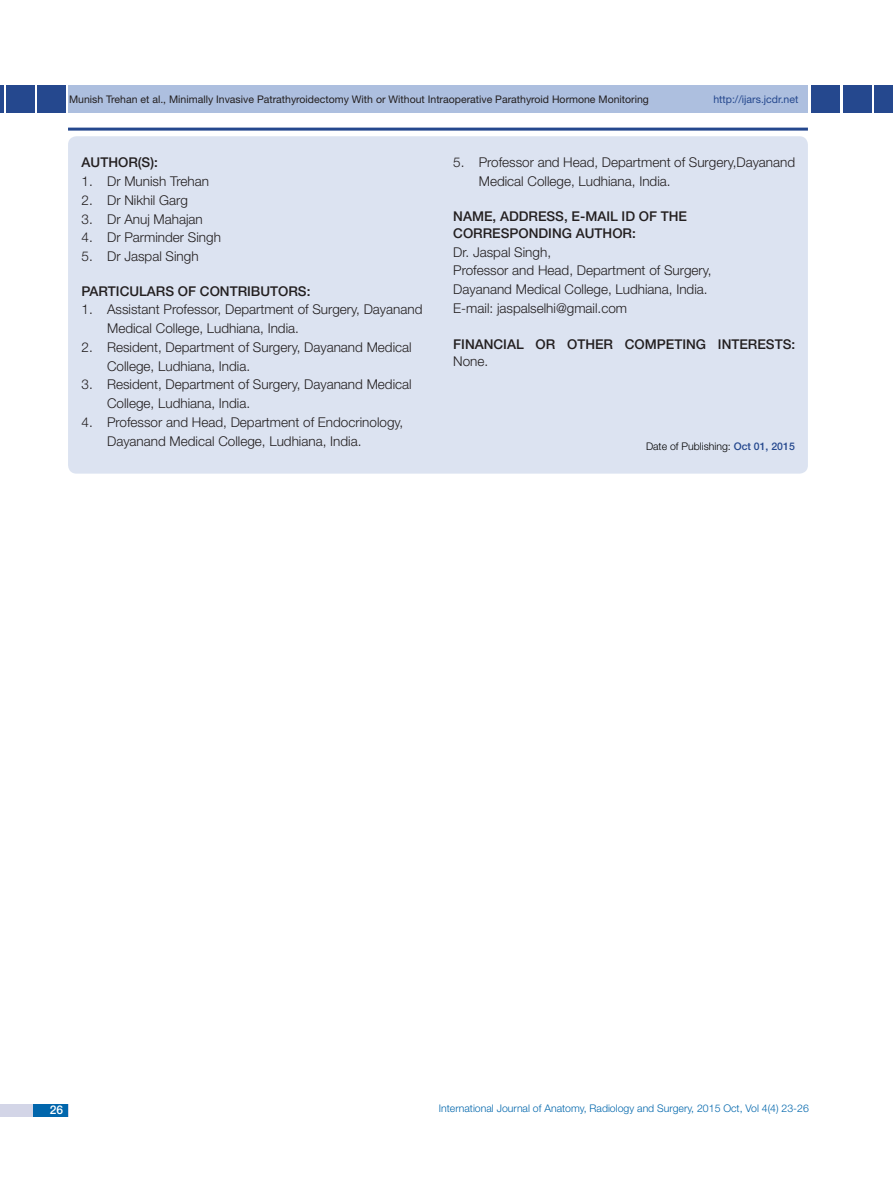
<style>
.page{position:relative;width:893px;height:1191px;background:#fff}
.page>*{position:absolute;margin:0;border:0;box-sizing:border-box;transform-origin:0 0}
.t1{font:300 13.5px/18.8px "Helvetica Neue";color:#231f20}
.t2{font:500 13.5px "Helvetica Neue";color:#231f20}
.t3{font:500 12px "Helvetica Neue";color:#fff}
.t4{font:10.5px "Helvetica Neue";color:#231f20}
.t5{font:300 10.5px "Helvetica Neue";color:#0166ac}
.t6{font:300 10.5px "Helvetica Neue";color:#000}
.t7{font:10.5px "Helvetica Neue";color:#25488e}
.s1{font-weight:500;color:#25488e}
</style>
<div class="page">
<hr style="left:0;top:85px;width:4px;height:28px;background:#25488e">
<div style="left:6px;top:85px;width:29px;height:28px;background:#25488e"></div>
<div style="left:68px;top:85px;width:740px;height:28px;background:#adbfdf"></div>
<div style="left:875px;top:85px;width:18px;height:28px;background:#25488e"></div>
<div style="left:843px;top:85px;width:29px;height:28px;background:#25488e"></div>
<div style="left:811px;top:85px;width:29px;height:28px;background:#25488e"></div>
<div style="left:0;top:1103px;width:68px;height:13px;background:#d3d5e7"></div>
<div style="left:33px;top:1103px;width:35px;height:13px;background:#0166ac"></div>
<div style="left:37px;top:85px;width:29px;height:28px;background:#25488e"></div>
<hr style="left:68px;top:128px;width:740px;height:3px;background:#25488e">
<div style="left:68px;top:136px;width:740px;height:337px;background:#dce3f1;border-radius:9px"></div>
<p class="t4" style="left:69px;top:93px;width:581px">Munish Trehan et al., Minimally Invasive Patrathyroidectomy With or Without Intraoperative Parathyroid Hormone Monitoring</p>
<p class="t7" style="left:713px;top:93px;width:86px">http://ijars.jcdr.net</p>
<p class="t2" style="left:82px;top:154px;width:78px">AUTHOR(S):</p>
<p class="t1" style="left:82px;top:172px;width:129px">1. Dr Munish Trehan</p>
<p class="t1" style="left:82px;top:190px;width:108px">2. Dr Nikhil Garg</p>
<p class="t1" style="left:82px;top:209px;width:123px">3. Dr Anuj Mahajan</p>
<p class="t1" style="left:82px;top:228px;width:141px">4. Dr Parminder Singh</p>
<p class="t1" style="left:82px;top:247px;width:119px">5. Dr Jaspal Singh</p>
<p class="t2" style="left:82px;top:283px;width:58px">PARTICULAR</p>
<p class="t2" style="left:165px;top:283px;width:147px">S OF CONTRI BUTORS:</p>
<p class="t1" style="left:107px;top:300px;width:317px;text-indent:-25px">1. Assistant Professor, Department of Surgery, Dayanand<br>Medical College, Ludhiana, India.</p>
<p class="t1" style="left:107px;top:337px;width:306px;text-indent:-25px">2. Resident, Department of Surgery, Dayanand Medical<br>College, Ludhiana, India.</p>
<p class="t1" style="left:107px;top:375px;width:306px;text-indent:-25px">3. Resident, Department of Surgery, Dayanand Medical<br>College, Ludhiana, India.</p>
<p class="t1" style="left:107px;top:412px;width:298px;text-indent:-25px">4. Professor and Head, Department of Endocrinology,<br>Dayanand Medical College, Ludhiana, India.</p>
<p class="t1" style="left:479px;top:153px;width:318px;text-indent:-26px">5. Professor and Head, Department of Surgery,Dayanand<br>Medical College, Ludhiana, India.</p>
<p class="t2" style="left:453px;top:208px;width:57px">NAME, ADDRE</p>
<p class="t2" style="left:547px;top:208px;width:59px">SS, E-MAIL</p>
<p class="t2" style="left:622px;top:208px;width:57px">ID OF THE</p>
<p class="t2" style="left:453px;top:225px;width:30px">CORRE</p>
<p class="t2" style="left:501px;top:225px;width:37px">SPONDIN</p>
<p class="t2" style="left:562px;top:225px;width:76px">G AUTHOR:</p>
<p class="t1" style="left:453px;top:242px;width:99px">Dr. Jaspal Singh,</p>
<p class="t1" style="left:453px;top:261px;width:260px">Professor and Head, Department of Surgery,</p>
<p class="t1" style="left:453px;top:280px;width:256px">Dayanand Medical College, Ludhiana, India.</p>
<p class="t1" style="left:453px;top:298px;width:175px">E-mail: jaspalselhi@gmail.com</p>
<p class="t2" style="left:453px;top:336px;width:142px">FINANC IAL OR OTHER</p>
<p class="t2" style="left:625px;top:336px;width:124px">COMPETIN G INTERE</p>
<p class="t2" style="left:766px;top:336px;width:31px">STS:</p>
<p class="t1" style="left:453px;top:352px;width:37px">None.</p>
<p class="t6" style="left:646px;top:440px;width:150px">Date of Publishing: <span class="s1">OCT 01, 2015</span></p>
<p class="t3" style="left:50px;top:1102px;width:15px">26</p>
<p class="t5" style="left:439px;top:1101px;width:371px">International Journal of Anatomy, Radiology and Surgery, 2015 Oct, Vol 4(4) 23-26</p>
</div>
